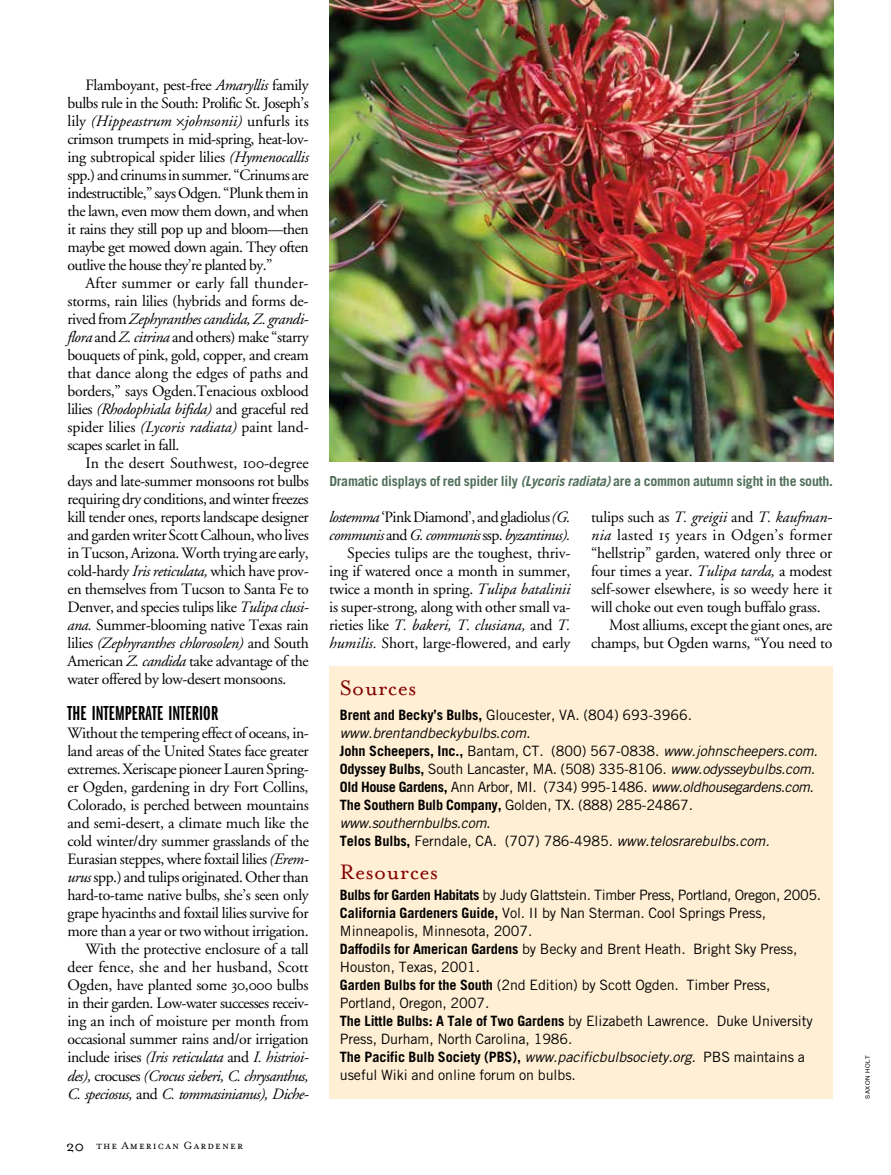
<style>
.page{position:relative;width:891px;height:1175px;background:#fff}
.page>*{position:absolute;margin:0;border:0;box-sizing:border-box;transform-origin:0 0}
.t1{font:24px "Mrs Eaves Roman";letter-spacing:.02em;color:#820000}
.t2{font:21px "Franklin Gothic Demi X Comp";letter-spacing:.01em;color:#000}
.t3{font:15.75px/18px "Adobe Garamond Regular Os F";letter-spacing:-.02em;color:#000;text-align:justify}
.t4{font:15.75px/18px "Adobe Garamond Italic Os F";letter-spacing:-.025em;color:#000;text-align:justify}
.t5{font:15.75px "Adobe Garamond Italic Os F";letter-spacing:-.005em;color:#000}
.t6{font:15.75px "Adobe Garamond Regular Os F";letter-spacing:.02em;color:#000}
.t7{font:14.25px/18px "Trade Gothic";letter-spacing:-.005em;color:#000}
.t8{font:700 13.8px "Trade Gothic";letter-spacing:-.015em;color:#516f5b}
.t9{font:12px "Mrs Eaves Small Caps";letter-spacing:.09em;color:#000}
.t10{font:6px "Helvetica";letter-spacing:.095em;color:#000}
.s1{font-family:"Adobe Garamond Italic Os F"}
.s2{font-family:"Adobe Garamond Regular Os F"}
.s3{font-family:"Mrs Eaves Roman";font-size:16.5px}
.s4{font-style:italic}
.s5{font-weight:700}
</style>
<div class="page">
<div style="left:329px;top:666px;width:504px;height:432px;background:#ffefd4"></div>
<img style="left:329px;top:0;width:504px;height:461px">
<p class="t3" style="left:68px;top:76px;width:243px;text-align:right">Flamboyant, pest-free <span class="s1">Amaryllis</span> family bulbs rule in the South: Prolific St. Joseph’s</p>
<p class="t5" style="left:67px;top:113px;width:243px"><span class="s2">lily</span> (Hippeastrum johnsonii) <span class="s2">unfurls its</span></p>
<p class="t3" style="left:68px;top:130px;width:243px">crimson trumpets in mid-spring, heat-lov&shy;ing subtropical spider lilies <span class="s1">(Hymenocallis </span>spp.) and crinums in summer. “Crinums are indestructible,” says Odgen. “Plunk them in the lawn, even mow them down, and when it rains they still pop up and bloom—then maybe get mowed down again. They often outlive the house they’re planted by.”</p>
<p class="t3" style="left:68px;top:274px;width:243px;text-align:right">After summer or early fall thunder&shy;storms, rain lilies (hybrids and forms de-</p>
<p class="t4" style="left:68px;top:311px;width:243px"><span class="s2">rived from</span> Zephyranthes candida, Z. grandi-</p>
<p class="t3" style="left:68px;top:328px;width:243px"><span class="s1">flora</span> and <span class="s1">Z. citrina</span> and others) make “starry bouquets of pink, gold, copper, and cream that dance along the edges of paths and borders,” says Ogden.Tenacious oxblood lilies <span class="s1">(Rhodophiala bifida)</span> and graceful red spider lilies <span class="s1">(Lycoris radiata)</span> paint land&shy;scapes scarlet in fall.</p>
<p class="t3" style="left:68px;top:454px;width:243px;text-indent:18px">In the desert Southwest, 100-degree days and late-summer monsoons rot bulbs requiring dry conditions, and winter freezes kill tender ones, reports landscape designer and garden writer Scott Calhoun, who lives in Tucson, Arizona. Worth trying are early, cold-hardy <span class="s1">Iris reticulata,</span> which have prov&shy;en themselves from Tucson to Santa Fe to Denver, and species tulips like <span class="s1">Tulipa clusi&shy;ana.</span> Summer-blooming native Texas rain</p>
<p class="t4" style="left:68px;top:635px;width:243px"><span class="s2">lilies</span> (Zephyranthes chlorosolen) <span class="s2">and South</span></p>
<p class="t3" style="left:68px;top:652px;width:243px">American <span class="s1">Z. candida</span> take advantage of the water offered by low-desert monsoons.</p>
<h2 class="t2" style="left:68px;top:702px;width:152px">THE INTEMPERATE INTERIOR</h2>
<p class="t3" style="left:68px;top:724px;width:243px;text-align:right">Without the tempering effect of oceans, in&shy;land areas of the United States face greater extremes. Xeriscape pioneer Lauren Spring&shy;er Ogden, gardening in dry Fort Collins, Colorado, is perched between mountains and semi-desert, a climate much like the cold winter/dry summer grasslands of the Eurasian steppes, where foxtail lilies <span class="s1">(Erem&shy;urus</span> spp.) and tulips originated. Other than hard-to-tame native bulbs, she’s seen only grape hyacinths and foxtail lilies survive for more than a year or two without irrigation.<br>With the protective enclosure of a tall deer fence, she and her husband, Scott Ogden, have planted some 30,000 bulbs in their garden. Low-water successes receiv&shy;ing an inch of moisture per month from occasional summer rains and/or irrigation</p>
<p class="t4" style="left:68px;top:1049px;width:243px"><span class="s2">include irises</span> (Iris reticulata <span class="s2">and</span> I. histrioi&shy;des), <span class="s2">crocuses</span> (Crocus sieberi, C. chrysanthus, C. speciosus, <span class="s2">and</span> C. tommasinianus), Diche-</p>
<p class="t9" style="left:66px;top:1139px;width:178px"><span class="s3">20</span> the American Gardener</p>
<p class="t8" style="left:329px;top:473px;width:505px">Dramatic displays of red spider lily <span class="s4">(Lycoris radiata)</span> are a common autumn sight in the south.</p>
<p class="t3" style="left:329px;top:508px;width:243px"><span class="s1">lostemma</span> ‘Pink Diamond’, and gladiolus <span class="s1">(G.</span></p>
<p class="t4" style="left:329px;top:527px;width:243px">communis <span class="s2">and</span> G. communis <span class="s2">ssp.</span> byzantinus).</p>
<p class="t3" style="left:329px;top:544px;width:243px;text-indent:18px">Species tulips are the toughest, thriv&shy;ing if watered once a month in summer, twice a month in spring. <span class="s1">Tulipa batalinii </span>is super-strong, along with other small va-</p>
<p class="t5" style="left:329px;top:617px;width:243px"><span class="s2">rieties like</span> T. bakeri, T. clusiana, <span class="s2">and</span> T.</p>
<p class="t3" style="left:329px;top:634px;width:243px"><span class="s1">humilis.</span> Short, large-flowered, and early</p>
<p class="t5" style="left:591px;top:509px;width:243px"><span class="s2">tulips such as</span> T. greigii <span class="s2">and</span> T. kaufman-</p>
<p class="t6" style="left:591px;top:527px;width:243px"><span class="s1">nia</span> lasted 15 years in Odgen’s former</p>
<p class="t3" style="left:591px;top:544px;width:243px">“hellstrip” garden, watered only three or</p>
<p class="t3" style="left:591px;top:562px;width:243px">four times a year. <span class="s1">Tulipa tarda,</span> a modest</p>
<p class="t3" style="left:591px;top:580px;width:243px">self-sower elsewhere, is so weedy here it</p>
<p class="t3" style="left:591px;top:598px;width:231px">will choke out even tough buffalo grass.</p>
<p class="t3" style="left:609px;top:616px;width:225px">Most alliums, except the giant ones, are</p>
<p class="t3" style="left:591px;top:635px;width:243px">champs, but Ogden warns, “You need to</p>
<h1 class="t1" style="left:340px;top:674px;width:78px">Sources</h1>
<p class="t7" style="left:340px;top:706px;width:480px"><span class="s5">Brent and Becky’s Bulbs,</span> Gloucester, VA. (804) 693-3966. <span class="s4">www.brentandbeckybulbs.com.<br></span><span class="s5">John Scheepers, Inc.,</span> Bantam, CT. (800) 567-0838. <span class="s4">www.johnscheepers.com.<br></span><span class="s5">Odyssey Bulbs,</span> South Lancaster, MA. (508) 335-8106. <span class="s4">www.odysseybulbs.com.<br></span><span class="s5">Old House Gardens,</span> Ann Arbor, MI. (734) 995-1486. <span class="s4">www.oldhousegardens.com.<br></span><span class="s5">The Southern Bulb Company,</span> Golden, TX. (888) 285-24867. <span class="s4">www.southernbulbs.com.<br></span><span class="s5">Telos Bulbs,</span> Ferndale, CA. (707) 786-4985. <span class="s4">www.telosrarebulbs.com.</span></p>
<h1 class="t1" style="left:340px;top:859px;width:100px">Resources</h1>
<p class="t7" style="left:340px;top:886px;width:483px"><span class="s5">Bulbs for Garden Habitats</span> by Judy Glattstein. Timber Press, Portland, Oregon, 2005.<br><span class="s5">California Gardeners Guide,</span> Vol. II by Nan Sterman. Cool Springs Press, Minneapolis, Minnesota, 2007.<br><span class="s5">Daffodils for American Gardens</span> by Becky and Brent Heath. Bright Sky Press, Houston, Texas, 2001.<br><span class="s5">Garden Bulbs for the South</span> (2nd Edition) by Scott Ogden. Timber Press, Portland, Oregon, 2007.<br><span class="s5">The Little Bulbs: A Tale of Two Gardens</span> by Elizabeth Lawrence. Duke University Press, Durham, North Carolina, 1986.<br><span class="s5">The Pacific Bulb Society (PBS),</span> <span class="s4">www.pacificbulbsociety.org.</span> PBS maintains a useful Wiki and online forum on bulbs.</p>
<p class="t10" style="left:865px;top:1098px;width:45px;rotate:-90deg">SAXON HOLT</p>
</div>
